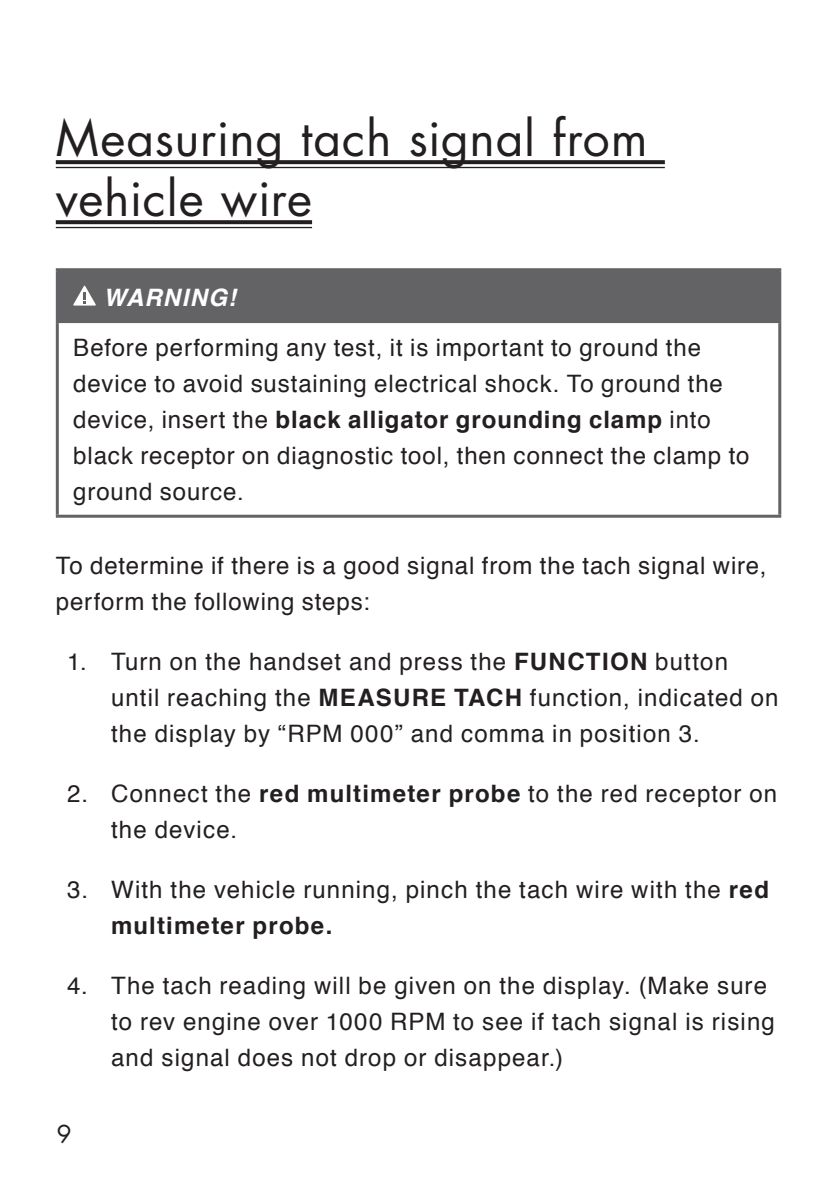
<style>
.page{position:relative;width:840px;height:1191px;background:#fff}
.page>*{position:absolute;margin:0;border:0;box-sizing:border-box;transform-origin:0 0}
.Primary_Header{font:48px/60px "Futura Std";letter-spacing:.015em;color:#231f20}
.Body{font:24px/36px "Helvetica";letter-spacing:.045em;color:#231f20}
.White_Warnings_cauti{font:italic 700 24px "Helvetica";letter-spacing:.05em;color:#fff}
.t1{font:24px "Futura Std";color:#231f20}
.s1{font-weight:700}
</style>
<div class="page">
<svg style="left:56px;top:160px;width:608px;height:4px;background:#2c2829"></svg>
<hr style="left:56px;top:167px;width:608px;height:1px;background:#231f20">
<svg style="left:56px;top:220px;width:256px;height:4px"></svg>
<hr style="left:56px;top:227px;width:256px;height:1px;background:#231f20">
<div style="left:57px;top:270px;width:722px;height:51px;background:#636366"></div>
<hr style="left:56px;top:323px;width:3px;height:192px;background:#636366">
<hr style="left:777px;top:323px;width:3px;height:192px;background:#636366">
<hr style="left:56px;top:515px;width:724px;height:3px;background:#636366">
<hr style="left:56px;top:268px;width:724px;height:3px;background:#636366">
<hr style="left:56px;top:271px;width:3px;height:49px;background:#636366">
<hr style="left:777px;top:271px;width:3px;height:49px;background:#636366">
<hr style="left:56px;top:320px;width:724px;height:3px;background:#636366">
<svg style="left:73px;top:286px;width:23px;height:19px"></svg>
<p class="Primary_Header" style="left:56px;top:109px;width:593px">Measuring tach signal from vehicle wire</p>
<p class="White_Warnings_cauti" style="left:104px;top:277px;width:133px">WARNING!</p>
<p class="Body" style="left:73px;top:330px;width:677px">Before performing any test, it is important to ground the device to avoid sustaining electrical shock. To ground the device, insert the <span class="s1">black alligator grounding clamp</span> into black receptor on diagnostic tool, then connect the clamp to ground source.</p>
<p class="Body" style="left:56px;top:548px;width:711px">To determine if there is a good signal from the tach signal wire, perform the following steps:</p>
<p class="Body" style="left:111px;top:644px;width:668px;text-indent:-44px">1. Turn on the handset and press the <span class="s1">FUNCTION</span> button until reaching the <span class="s1">MEASURE TACH</span> function, indicated on the display by “RPM 000” and comma in position 3.</p>
<p class="Body" style="left:111px;top:776px;width:667px;text-indent:-44px">2. Connect the <span class="s1">red multimeter probe</span> to the red receptor on the device.</p>
<p class="Body" style="left:111px;top:872px;width:659px;text-indent:-44px">3. With the vehicle running, pinch the tach wire with the <span class="s1">red multimeter probe.</span></p>
<p class="Body" style="left:111px;top:968px;width:665px;text-indent:-44px">4. The tach reading will be given on the display. (Make sure to rev engine over 1000 RPM to see if tach signal is rising and signal does not drop or disappear.)</p>
<p class="t1" style="left:57px;top:1118px;width:16px">9</p>
</div>
